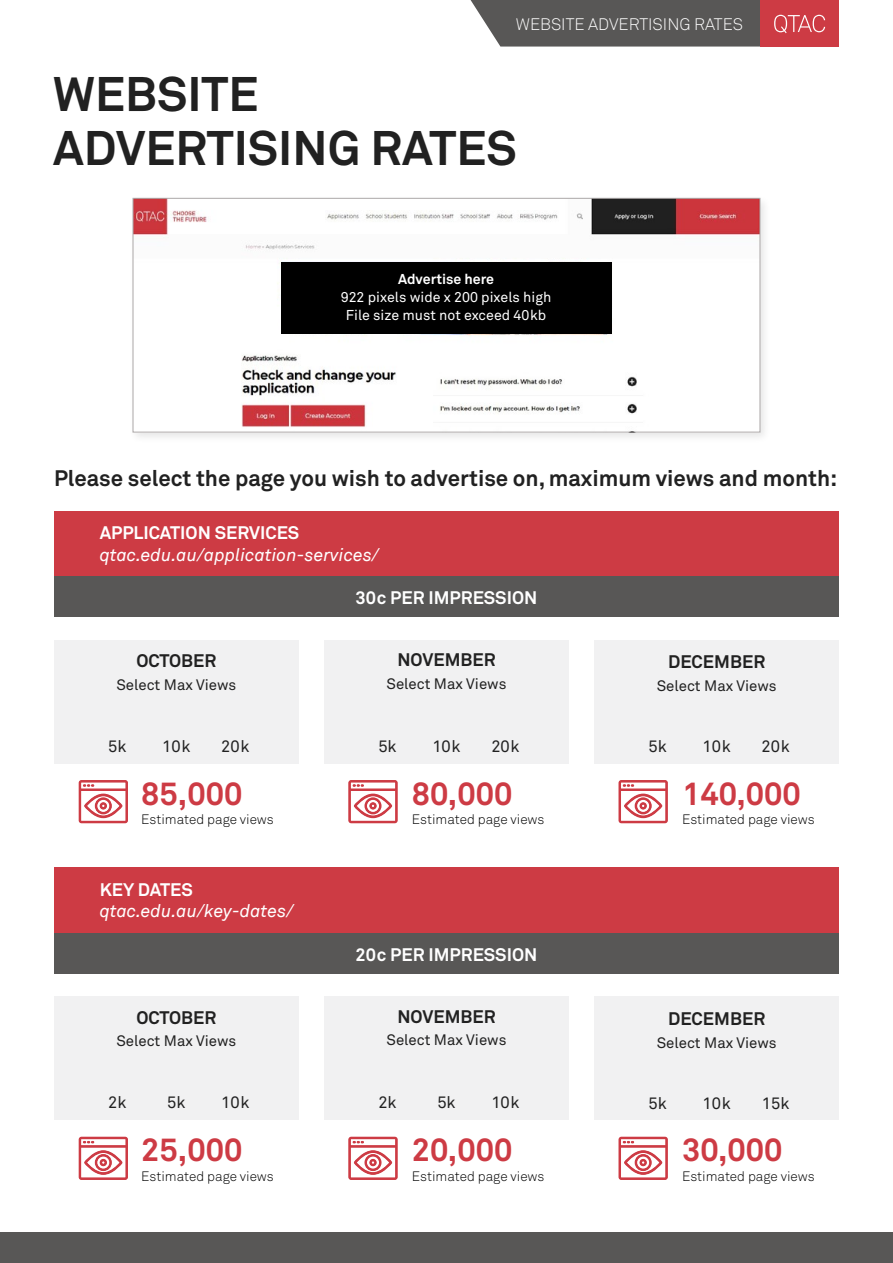
<style>
.page{position:relative;width:893px;height:1263px;background:#fff}
.page>*{position:absolute;margin:0;border:0;box-sizing:border-box;transform-origin:0 0}
.t1{font:700 48px/54px "Akkurat Std";color:#212121}
.t2{font:700 32.1px "Akkurat Std";color:#cd3b44}
.t3{font:700 22.2px "Akkurat Std";color:#212121}
.t4{font:700 18px "Akkurat Std";color:#fff}
.t5{font:italic 18px "Akkurat";color:#fff}
.t6{font:700 18px "Akkurat Std";color:#212121}
.t7{font:16.5px "Akkurat Std";color:#212121}
.t8{font:300 16.5px "Akkurat Std";color:#fff}
.t9{font:15px "Akkurat Std";color:#212121}
.t10{font:14.1px/18px "Akkurat Std";color:#fff;text-align:center}
.t11{font:700 14.1px "Akkurat Std";color:#fff}
.t12{font:300 13.5px "Akkurat Std";color:#000}
</style>
<div class="page">
<svg style="left:471px;top:0;width:289px;height:47px;background:#61605f"></svg>
<div style="left:760px;top:0;width:79px;height:47px;background:#cd3b44"></div>
<div style="left:129px;top:194px;width:642px;height:250px;background:#000;opacity:.1"></div>
<img style="left:135px;top:200px;width:623px;height:230px">
<div style="left:133px;top:198px;width:627px;height:234px;border:1px solid #aca8a8"></div>
<div style="left:281px;top:262px;width:330px;height:72px;background:#000"></div>
<div style="left:1px;top:1233px;width:892px;height:30px;background:#585756"></div>
<hr style="left:0;top:1233px;width:1px;height:30px;background:#585756">
<div style="left:54px;top:511px;width:785px;height:66px;background:#cd3b44"></div>
<div style="left:324px;top:640px;width:245px;height:123px;background:#f1f1f2"></div>
<div style="left:54px;top:640px;width:245px;height:123px;background:#f1f1f2"></div>
<div style="left:594px;top:640px;width:245px;height:123px;background:#f1f1f2"></div>
<svg style="left:79px;top:780px;width:49px;height:43px"></svg>
<svg style="left:348px;top:780px;width:50px;height:43px"></svg>
<svg style="left:618px;top:780px;width:50px;height:43px"></svg>
<div style="left:54px;top:577px;width:785px;height:40px;background:#585756"></div>
<div style="left:54px;top:867px;width:785px;height:66px;background:#cd3b44"></div>
<div style="left:324px;top:997px;width:245px;height:123px;background:#f1f1f2"></div>
<div style="left:54px;top:997px;width:245px;height:123px;background:#f1f1f2"></div>
<div style="left:594px;top:997px;width:245px;height:123px;background:#f1f1f2"></div>
<svg style="left:79px;top:1137px;width:49px;height:43px"></svg>
<svg style="left:348px;top:1137px;width:50px;height:43px"></svg>
<svg style="left:618px;top:1137px;width:50px;height:43px"></svg>
<div style="left:54px;top:933px;width:785px;height:40px;background:#585756"></div>
<svg style="left:774px;top:15px;width:51px;height:18px"></svg>
<p class="t8" style="left:516px;top:14px;width:229px">WEBSITE ADVERTISING RATES</p>
<h1 class="t1" style="left:53px;top:68px;width:465px">WEBSITE<br>ADVERTISING RATES</h1>
<p class="t11" style="left:398px;top:270px;width:97px">Advertise here</p>
<p class="t10" style="left:341px;top:289px;width:212px">922 pixels wide x 200 pixels high<br>File size must not exceed 40kb</p>
<h3 class="t3" style="left:54px;top:464px;width:785px">Please select the page you wish to advertise on, maximum views and month:</h3>
<h3 class="t4" style="left:100px;top:522px;width:201px">APPLICATION SERVICES</h3>
<h3 class="t5" style="left:100px;top:544px;width:281px">qtac.edu.au/application-services/</h3>
<h3 class="t6" style="left:136px;top:650px;width:81px">OCTOBER</h3>
<p class="t9" style="left:116px;top:676px;width:121px">Select Max Views</p>
<h3 class="t4" style="left:356px;top:586px;width:183px">30c PER IMPRESSION</h3>
<h3 class="t6" style="left:397px;top:648px;width:100px">NOVEMBER</h3>
<p class="t9" style="left:386px;top:675px;width:121px">Select Max Views</p>
<h3 class="t6" style="left:668px;top:651px;width:99px">DECEMBER</h3>
<p class="t9" style="left:657px;top:677px;width:121px">Select Max Views</p>
<p class="t7" style="left:108px;top:736px;width:20px">5k</p>
<p class="t7" style="left:162px;top:736px;width:30px">10k</p>
<p class="t7" style="left:221px;top:736px;width:30px">20k</p>
<p class="t7" style="left:649px;top:737px;width:20px">5k</p>
<p class="t7" style="left:702px;top:737px;width:30px">10k</p>
<p class="t7" style="left:761px;top:737px;width:30px">20k</p>
<p class="t7" style="left:378px;top:736px;width:20px">5k</p>
<p class="t7" style="left:432px;top:736px;width:30px">10k</p>
<p class="t7" style="left:491px;top:736px;width:30px">20k</p>
<h2 class="t2" style="left:141px;top:773px;width:103px">85,000</h2>
<p class="t12" style="left:141px;top:811px;width:134px">Estimated page views</p>
<h3 class="t4" style="left:100px;top:878px;width:95px">KEY DATES</h3>
<h3 class="t5" style="left:100px;top:900px;width:195px">qtac.edu.au/key-dates/</h3>
<h3 class="t6" style="left:136px;top:1006px;width:81px">OCTOBER</h3>
<p class="t9" style="left:116px;top:1032px;width:121px">Select Max Views</p>
<h2 class="t2" style="left:412px;top:773px;width:102px">80,000</h2>
<p class="t12" style="left:412px;top:811px;width:134px">Estimated page views</p>
<h3 class="t4" style="left:356px;top:943px;width:183px">20c PER IMPRESSION</h3>
<h3 class="t6" style="left:397px;top:1005px;width:100px">NOVEMBER</h3>
<p class="t9" style="left:386px;top:1031px;width:121px">Select Max Views</p>
<h2 class="t2" style="left:682px;top:773px;width:120px">140,000</h2>
<p class="t12" style="left:682px;top:811px;width:134px">Estimated page views</p>
<h3 class="t6" style="left:668px;top:1007px;width:99px">DECEMBER</h3>
<p class="t9" style="left:657px;top:1033px;width:121px">Select Max Views</p>
<p class="t7" style="left:108px;top:1093px;width:20px">2k</p>
<p class="t7" style="left:167px;top:1093px;width:20px">5k</p>
<p class="t7" style="left:221px;top:1093px;width:30px">10k</p>
<p class="t7" style="left:649px;top:1093px;width:20px">5k</p>
<p class="t7" style="left:702px;top:1093px;width:30px">10k</p>
<p class="t7" style="left:762px;top:1093px;width:29px">15k</p>
<p class="t7" style="left:378px;top:1093px;width:20px">2k</p>
<p class="t7" style="left:437px;top:1093px;width:20px">5k</p>
<p class="t7" style="left:491px;top:1093px;width:30px">10k</p>
<h2 class="t2" style="left:141px;top:1130px;width:103px">25,000</h2>
<p class="t12" style="left:141px;top:1168px;width:134px">Estimated page views</p>
<h2 class="t2" style="left:412px;top:1130px;width:102px">20,000</h2>
<p class="t12" style="left:412px;top:1168px;width:134px">Estimated page views</p>
<h2 class="t2" style="left:682px;top:1130px;width:102px">30,000</h2>
<p class="t12" style="left:682px;top:1168px;width:134px">Estimated page views</p>
</div>
